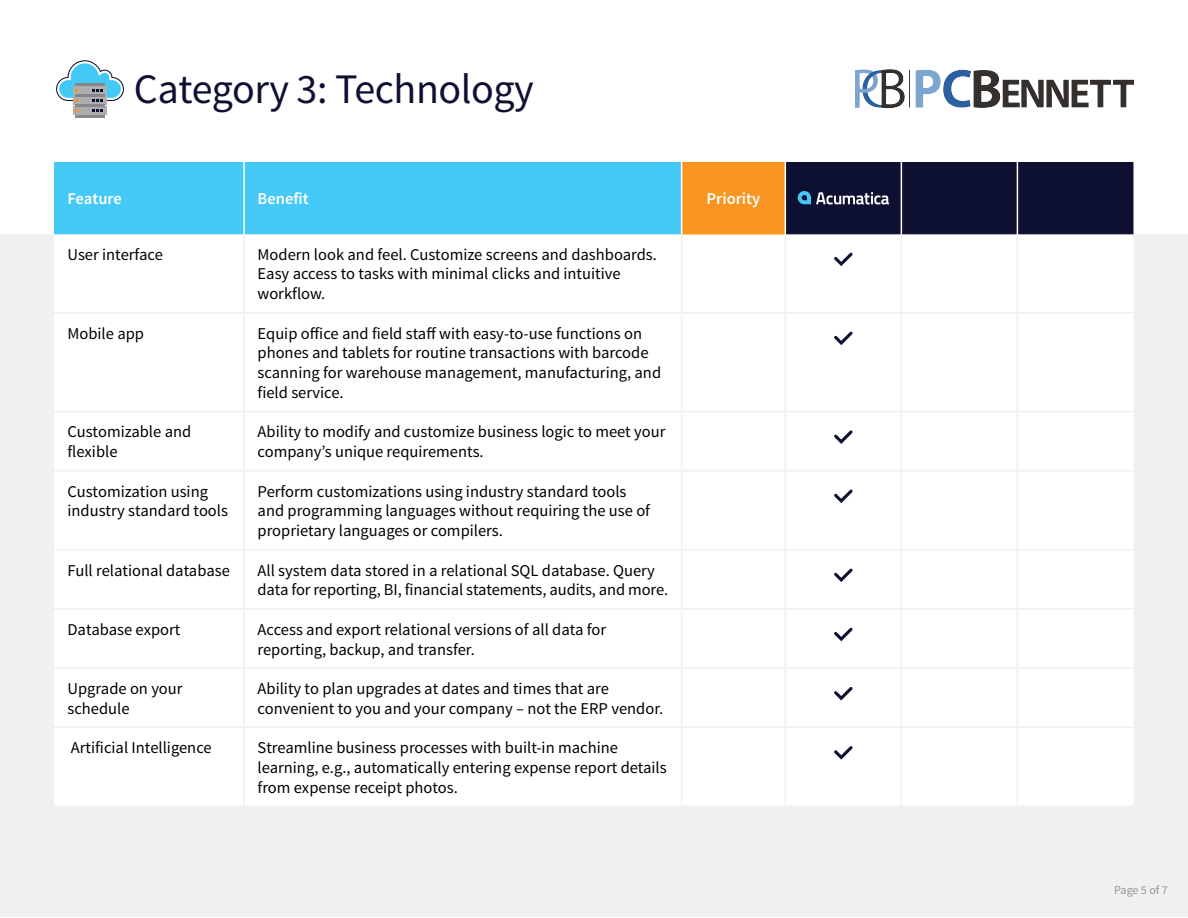
<style>
.page{position:relative;width:1188px;height:918px;background:#fff}
.page>*{position:absolute;margin:0;border:0;box-sizing:border-box;transform-origin:0 0}
.t1{font:42px "Source Sans Pro";letter-spacing:-.01em;color:#0e1031}
.t2{font:16.5px/19.8px "Source Sans Pro";color:#000}
.t3{font:600 16.5px "Source Sans Pro";color:#fff}
.t4{font:12px "Source Sans Pro";letter-spacing:-.005em;color:#939598}
</style>
<div class="page">
<div style="left:0;top:234px;width:1187px;height:683px;background:#f1f0f0"></div>
<div style="left:54px;top:162px;width:627px;height:73px;background:#44c8f5"></div>
<div style="left:682px;top:162px;width:103px;height:73px;background:#f89521"></div>
<div style="left:54px;top:235px;width:1079px;height:570px;background:#fff"></div>
<hr style="left:243px;top:162px;width:2px;height:73px;background:#fff">
<hr style="left:681px;top:162px;width:1px;height:73px;background:#fff">
<hr style="left:243px;top:235px;width:2px;height:77px;background:#f1f0f0">
<hr style="left:681px;top:235px;width:1px;height:77px;background:#f1f0f0">
<hr style="left:785px;top:235px;width:1px;height:77px;background:#f1f0f0">
<hr style="left:901px;top:235px;width:1px;height:77px;background:#f1f0f0">
<hr style="left:1017px;top:235px;width:1px;height:77px;background:#f1f0f0">
<hr style="left:54px;top:312px;width:190px;height:2px;background:#f1f0f0">
<hr style="left:244px;top:312px;width:438px;height:2px;background:#f1f0f0">
<hr style="left:243px;top:314px;width:2px;height:97px;background:#f1f0f0">
<hr style="left:682px;top:312px;width:103px;height:2px;background:#f1f0f0">
<hr style="left:681px;top:314px;width:1px;height:97px;background:#f1f0f0">
<hr style="left:785px;top:312px;width:116px;height:2px;background:#f1f0f0">
<hr style="left:785px;top:314px;width:1px;height:97px;background:#f1f0f0">
<hr style="left:901px;top:312px;width:116px;height:2px;background:#f1f0f0">
<hr style="left:901px;top:314px;width:1px;height:97px;background:#f1f0f0">
<hr style="left:1017px;top:312px;width:116px;height:2px;background:#f1f0f0">
<hr style="left:1017px;top:314px;width:1px;height:97px;background:#f1f0f0">
<hr style="left:54px;top:411px;width:190px;height:1px;background:#f1f0f0">
<hr style="left:244px;top:411px;width:438px;height:1px;background:#f1f0f0">
<hr style="left:243px;top:412px;width:2px;height:58px;background:#f1f0f0">
<hr style="left:682px;top:411px;width:103px;height:1px;background:#f1f0f0">
<hr style="left:681px;top:412px;width:1px;height:58px;background:#f1f0f0">
<hr style="left:785px;top:411px;width:116px;height:1px;background:#f1f0f0">
<hr style="left:785px;top:412px;width:1px;height:58px;background:#f1f0f0">
<hr style="left:901px;top:411px;width:116px;height:1px;background:#f1f0f0">
<hr style="left:901px;top:412px;width:1px;height:58px;background:#f1f0f0">
<hr style="left:1017px;top:411px;width:116px;height:1px;background:#f1f0f0">
<hr style="left:1017px;top:412px;width:1px;height:58px;background:#f1f0f0">
<hr style="left:54px;top:470px;width:190px;height:1px;background:#f1f0f0">
<hr style="left:244px;top:470px;width:438px;height:1px;background:#f1f0f0">
<hr style="left:243px;top:471px;width:2px;height:78px;background:#f1f0f0">
<hr style="left:682px;top:470px;width:103px;height:1px;background:#f1f0f0">
<hr style="left:681px;top:471px;width:1px;height:78px;background:#f1f0f0">
<hr style="left:785px;top:470px;width:116px;height:1px;background:#f1f0f0">
<hr style="left:785px;top:471px;width:1px;height:78px;background:#f1f0f0">
<hr style="left:901px;top:470px;width:116px;height:1px;background:#f1f0f0">
<hr style="left:901px;top:471px;width:1px;height:78px;background:#f1f0f0">
<hr style="left:1017px;top:470px;width:116px;height:1px;background:#f1f0f0">
<hr style="left:1017px;top:471px;width:1px;height:78px;background:#f1f0f0">
<hr style="left:54px;top:549px;width:190px;height:1px;background:#f1f0f0">
<hr style="left:244px;top:549px;width:438px;height:1px;background:#f1f0f0">
<hr style="left:243px;top:550px;width:2px;height:58px;background:#f1f0f0">
<hr style="left:682px;top:549px;width:103px;height:1px;background:#f1f0f0">
<hr style="left:681px;top:550px;width:1px;height:58px;background:#f1f0f0">
<hr style="left:785px;top:549px;width:116px;height:1px;background:#f1f0f0">
<hr style="left:785px;top:550px;width:1px;height:58px;background:#f1f0f0">
<hr style="left:901px;top:549px;width:116px;height:1px;background:#f1f0f0">
<hr style="left:901px;top:550px;width:1px;height:58px;background:#f1f0f0">
<hr style="left:1017px;top:549px;width:116px;height:1px;background:#f1f0f0">
<hr style="left:1017px;top:550px;width:1px;height:58px;background:#f1f0f0">
<hr style="left:54px;top:608px;width:190px;height:2px;background:#f1f0f0">
<hr style="left:244px;top:608px;width:438px;height:2px;background:#f1f0f0">
<hr style="left:243px;top:610px;width:2px;height:57px;background:#f1f0f0">
<hr style="left:682px;top:608px;width:103px;height:2px;background:#f1f0f0">
<hr style="left:681px;top:610px;width:1px;height:57px;background:#f1f0f0">
<hr style="left:785px;top:608px;width:116px;height:2px;background:#f1f0f0">
<hr style="left:785px;top:610px;width:1px;height:57px;background:#f1f0f0">
<hr style="left:901px;top:608px;width:116px;height:2px;background:#f1f0f0">
<hr style="left:901px;top:610px;width:1px;height:57px;background:#f1f0f0">
<hr style="left:1017px;top:608px;width:116px;height:2px;background:#f1f0f0">
<hr style="left:1017px;top:610px;width:1px;height:57px;background:#f1f0f0">
<hr style="left:54px;top:667px;width:190px;height:2px;background:#f1f0f0">
<hr style="left:244px;top:667px;width:438px;height:2px;background:#f1f0f0">
<hr style="left:243px;top:669px;width:2px;height:57px;background:#f1f0f0">
<hr style="left:682px;top:667px;width:103px;height:2px;background:#f1f0f0">
<hr style="left:681px;top:669px;width:1px;height:57px;background:#f1f0f0">
<hr style="left:785px;top:667px;width:116px;height:2px;background:#f1f0f0">
<hr style="left:785px;top:669px;width:1px;height:57px;background:#f1f0f0">
<hr style="left:901px;top:667px;width:116px;height:2px;background:#f1f0f0">
<hr style="left:901px;top:669px;width:1px;height:57px;background:#f1f0f0">
<hr style="left:1017px;top:667px;width:116px;height:2px;background:#f1f0f0">
<hr style="left:1017px;top:669px;width:1px;height:57px;background:#f1f0f0">
<hr style="left:54px;top:726px;width:190px;height:2px;background:#f1f0f0">
<hr style="left:244px;top:726px;width:438px;height:2px;background:#f1f0f0">
<hr style="left:243px;top:728px;width:2px;height:77px;background:#f1f0f0">
<hr style="left:682px;top:726px;width:103px;height:2px;background:#f1f0f0">
<hr style="left:681px;top:728px;width:1px;height:77px;background:#f1f0f0">
<hr style="left:785px;top:726px;width:116px;height:2px;background:#f1f0f0">
<hr style="left:785px;top:728px;width:1px;height:77px;background:#f1f0f0">
<hr style="left:901px;top:726px;width:116px;height:2px;background:#f1f0f0">
<hr style="left:901px;top:728px;width:1px;height:77px;background:#f1f0f0">
<hr style="left:1017px;top:726px;width:116px;height:2px;background:#f1f0f0">
<hr style="left:1017px;top:728px;width:1px;height:77px;background:#f1f0f0">
<svg style="left:834px;top:253px;width:19px;height:13px"></svg>
<svg style="left:834px;top:332px;width:19px;height:13px"></svg>
<svg style="left:834px;top:430px;width:19px;height:14px"></svg>
<svg style="left:834px;top:489px;width:19px;height:14px"></svg>
<svg style="left:834px;top:568px;width:19px;height:14px"></svg>
<svg style="left:834px;top:628px;width:19px;height:13px"></svg>
<svg style="left:834px;top:687px;width:19px;height:13px"></svg>
<svg style="left:834px;top:746px;width:19px;height:14px"></svg>
<div style="left:73px;top:107px;width:34px;height:8px;background:#acaeb0"></div>
<div style="left:73px;top:96px;width:34px;height:9px;background:#acaeb0"></div>
<hr style="left:75px;top:115px;width:30px;height:2px;background:#878789">
<hr style="left:75px;top:105px;width:30px;height:2px;background:#878789">
<svg style="left:56px;top:60px;width:68px;height:42px"></svg>
<svg style="left:92px;top:110px;width:11px;height:2px"></svg>
<div style="left:786px;top:162px;width:347px;height:73px;background:#0e1031"></div>
<img style="left:855px;top:69px;width:278px;height:40px">
<h1 class="t1" style="left:134px;top:63px;width:401px">Category 3: Technology</h1>
<p class="t3" style="left:68px;top:189px;width:56px">Feature</p>
<p class="t3" style="left:258px;top:189px;width:53px">Benefit</p>
<p class="t3" style="left:707px;top:189px;width:55px">Priority</p>
<p class="t2" style="left:68px;top:245px;width:97px">User interface</p>
<p class="t2" style="left:258px;top:245px;width:401px">Modern look and feel. Customize screens and dashboards.<br>Easy access to tasks with minimal clicks and intuitive workflow.</p>
<p class="t2" style="left:68px;top:324px;width:78px">Mobile app</p>
<p class="t2" style="left:258px;top:324px;width:405px">Equip office and field staff with easy-to-use functions on phones and tablets for routine transactions with barcode scanning for warehouse management, manufacturing, and field service.</p>
<p class="t2" style="left:68px;top:422px;width:125px">Customizable and flexible</p>
<p class="t2" style="left:258px;top:422px;width:409px">Ability to modify and customize business logic to meet your company’s unique requirements.</p>
<p class="t2" style="left:68px;top:482px;width:162px">Customization using industry standard tools</p>
<p class="t2" style="left:258px;top:482px;width:394px">Perform customizations using industry standard tools and programming languages without requiring the use of proprietary languages or compilers.</p>
<p class="t2" style="left:68px;top:560px;width:164px">Full relational database</p>
<p class="t2" style="left:258px;top:560px;width:412px">All system data stored in a relational SQL database. Query data for reporting, BI, financial statements, audits, and more.</p>
<p class="t2" style="left:68px;top:620px;width:114px">Database export</p>
<p class="t2" style="left:258px;top:620px;width:350px">Access and export relational versions of all data for reporting, backup, and transfer.</p>
<p class="t2" style="left:68px;top:679px;width:117px">Upgrade on your schedule</p>
<p class="t2" style="left:258px;top:679px;width:407px">Ability to plan upgrades at dates and times that are convenient to you and your company – not the ERP vendor.</p>
<p class="t2" style="left:71px;top:738px;width:142px">Artificial Intelligence</p>
<p class="t2" style="left:258px;top:738px;width:411px">Streamline business processes with built-in machine learning, e.g., automatically entering expense report details from expense receipt photos.</p>
<p class="t4" style="left:1114px;top:883px;width:55px">Page 5 of 7</p>
</div>
